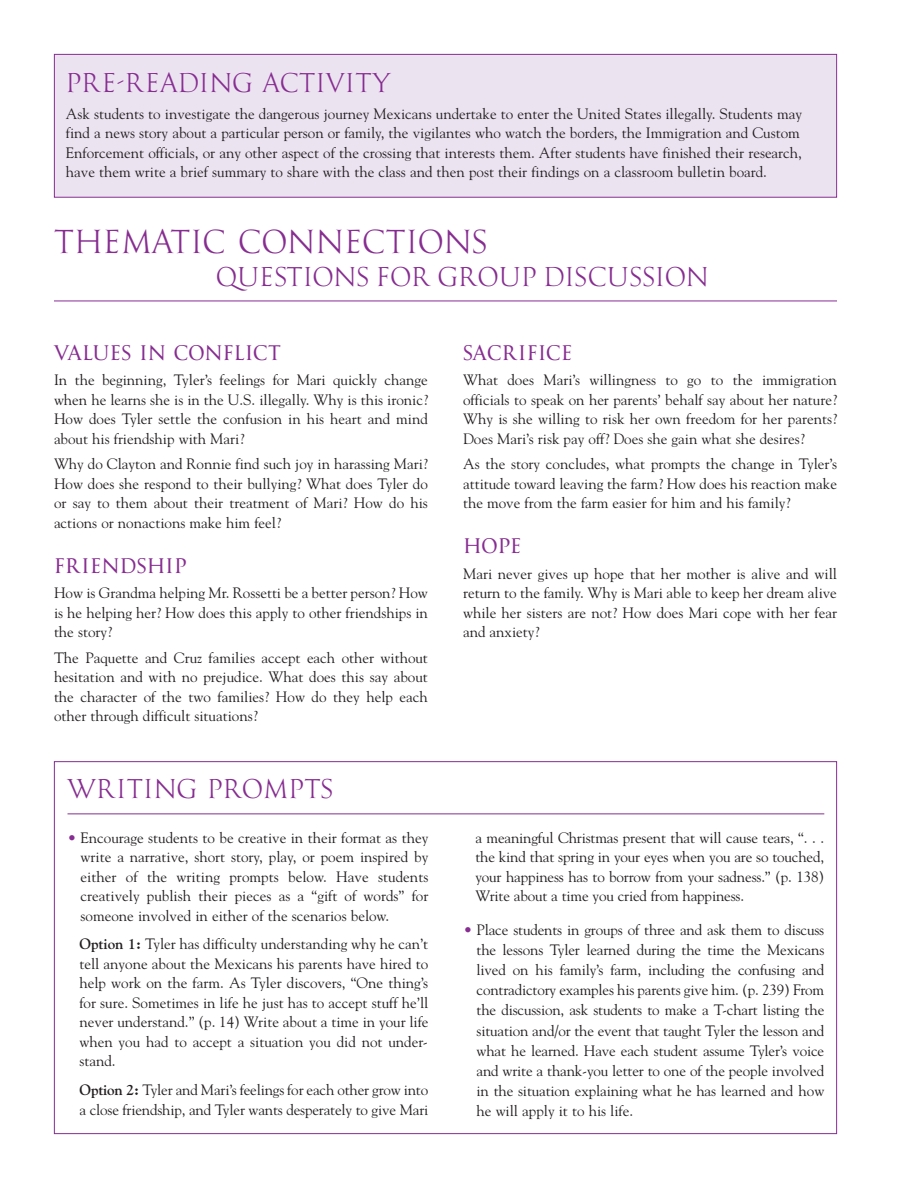
<style>
.page{position:relative;width:918px;height:1188px;background:#fff}
.page>*{position:absolute;margin:0;border:0;box-sizing:border-box;transform-origin:0 0}
.t1{font:33px "Goudy Trajan";letter-spacing:.01em;color:#872d91}
.t2{font:27px "Goudy Trajan";letter-spacing:.015em;color:#872d91}
.t3{font:500 21px "Goudy Trajan";letter-spacing:.02em;color:#872d91}
.t4{font:15px/19.5px "Goudy";color:#231f20;text-align:justify}
.s1{color:#872d91}
.s2{font-weight:700}
</style>
<div class="page">
<hr style="left:54px;top:301px;width:783px;height:1px;background:#872d91">
<div style="left:55px;top:55px;width:781px;height:142px;background:#ece3f1"></div>
<div style="left:54px;top:54px;width:783px;height:144px;border:1px solid #872d91"></div>
<hr style="left:68px;top:813px;width:756px;height:1px;background:#872d91">
<h2 class="t2" style="left:66px;top:67px;width:326px">PRE-READING ACTIVITY</h2>
<p class="t4" style="left:66px;top:105px;width:738px;text-align:left">Ask students to investigate the dangerous journey Mexicans undertake to enter the United States illegally. Students may find a news story about a particular person or family, the vigilantes who watch the borders, the Immigration and Custom Enforcement officials, or any other aspect of the crossing that interests them. After students have finished their research, have them write a brief summary to share with the class and then post their findings on a classroom bulletin board.</p>
<h1 class="t1" style="left:54px;top:222px;width:435px">THEMATIC CONNECTIONS</h1>
<h2 class="t2" style="left:216px;top:260px;width:494px">QUESTIONS FOR GROUP DISCUSSION</h2>
<h3 class="t3" style="left:54px;top:340px;width:228px">VALUES IN CONFLICT</h3>
<p class="t4" style="left:54px;top:371px;width:376px">In the beginning, Tyler’s feelings for Mari quickly change when he learns she is in the U.S. illegally. Why is this ironic?<br>How does Tyler settle the confusion in his heart and mind about his friendship with Mari?</p>
<p class="t4" style="left:54px;top:455px;width:375px">Why do Clayton and Ronnie find such joy in harassing Mari?<br>How does she respond to their bullying? What does Tyler do or say to them about their treatment of Mari? How do his actions or nonactions make him feel?</p>
<h3 class="t3" style="left:54px;top:553px;width:134px">FRIENDSHIP</h3>
<p class="t4" style="left:54px;top:584px;width:375px">How is Grandma helping Mr. Rossetti be a better person? How is he helping her? How does this apply to other friendships in the story?</p>
<p class="t4" style="left:54px;top:649px;width:375px">The Paquette and Cruz families accept each other without hesitation and with no prejudice. What does this say about the character of the two families? How do they help each other through difficult situations?</p>
<h2 class="t2" style="left:68px;top:773px;width:267px">WRITING PROMPTS</h2>
<p class="t4" style="left:81px;top:829px;width:349px;text-indent:-13px"><span class="s1">•</span> Encourage students to be creative in their format as they write a narrative, short story, play, or poem inspired by either of the writing prompts below. Have students creatively publish their pieces as a “gift of words” for someone involved in either of the scenarios below.</p>
<p class="t4" style="left:80px;top:936px;width:351px"><span class="s2">Option 1:</span> Tyler has difficulty understanding why he can’t tell anyone about the Mexicans his parents have hired to help work on the farm. As Tyler discovers, “One thing’s for sure. Sometimes in life he just has to accept stuff he’ll never understand.” (p. 14) Write about a time in your life when you had to accept a situation you did not under&shy;stand.</p>
<p class="t4" style="left:80px;top:1081px;width:350px"><span class="s2">Option 2:</span> Tyler and Mari’s feelings for each other grow into a close friendship, and Tyler wants desperately to give Mari</p>
<h3 class="t3" style="left:463px;top:340px;width:111px">SACRIFICE</h3>
<p class="t4" style="left:463px;top:371px;width:375px">What does Mari’s willingness to go to the immigration officials to speak on her parents’ behalf say about her nature?<br>Why is she willing to risk her own freedom for her parents?<br>Does Mari’s risk pay off? Does she gain what she desires?</p>
<p class="t4" style="left:463px;top:455px;width:375px">As the story concludes, what prompts the change in Tyler’s attitude toward leaving the farm? How does his reaction make the move from the farm easier for him and his family?</p>
<h3 class="t3" style="left:463px;top:534px;width:60px">HOPE</h3>
<p class="t4" style="left:463px;top:565px;width:375px">Mari never gives up hope that her mother is alive and will return to the family. Why is Mari able to keep her dream alive while her sisters are not? How does Mari cope with her fear and anxiety?</p>
<p class="t4" style="left:475px;top:829px;width:350px">a meaningful Christmas present that will cause tears, “. . . the kind that spring in your eyes when you are so touched, your happiness has to borrow from your sadness.” (p. 138)<br>Write about a time you cried from happiness.</p>
<p class="t4" style="left:477px;top:921px;width:349px;line-height:20.1px;text-indent:-13px"><span class="s1">•</span> Place students in groups of three and ask them to discuss the lessons Tyler learned during the time the Mexicans lived on his family’s farm, including the confusing and contradictory examples his parents give him. (p. 239) From the discussion, ask students to make a T-chart listing the situation and/or the event that taught Tyler the lesson and what he learned. Have each student assume Tyler’s voice and write a thank-you letter to one of the people involved in the situation explaining what he has learned and how he will apply it to his life.</p>
</div>
